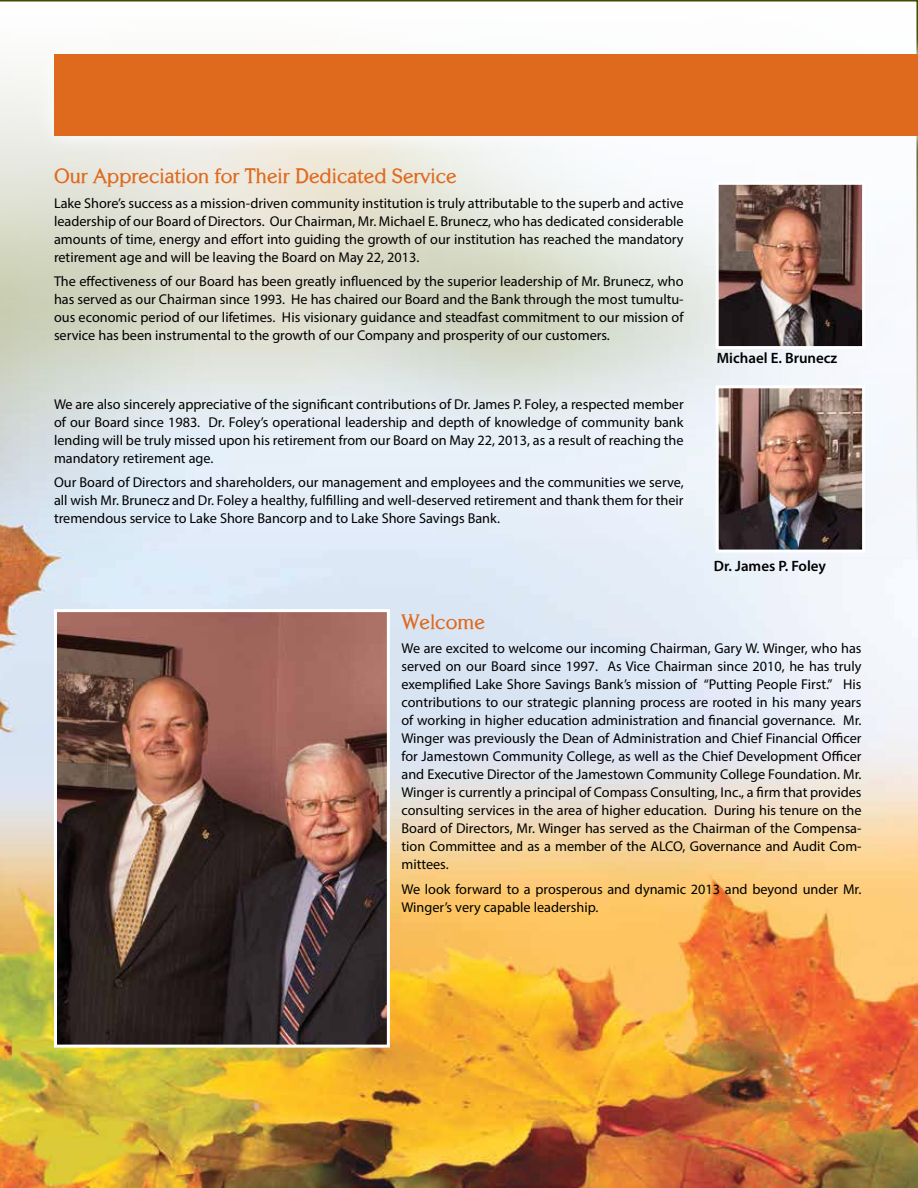
<style>
.page{position:relative;width:918px;height:1188px;background:#fff}
.page>*{position:absolute;margin:0;border:0;box-sizing:border-box;transform-origin:0 0}
.t1{font:700 21px "Centabel";color:#df6a1e}
.t2{font:600 15px "Myriad Pro";color:#000}
.t3{font:14.25px/18px "Myriad Pro";color:#000;text-align:justify}
</style>
<div class="page">
<img style="left:0;top:559px;width:918px;height:629px">
<svg style="left:0;top:0;width:918px;height:559px"></svg>
<svg style="left:35px;top:36px;width:883px;height:119px"></svg>
<div style="left:54px;top:55px;width:864px;height:81px;background:#df6a1e"></div>
<img style="left:58px;top:613px;width:328px;height:431px">
<div style="left:54px;top:609px;width:336px;height:439px;border:3px solid #fff"></div>
<img style="left:720px;top:186px;width:141px;height:159px">
<div style="left:716px;top:182px;width:149px;height:167px;border:3px solid #fff"></div>
<img style="left:720px;top:389px;width:141px;height:160px">
<div style="left:716px;top:385px;width:149px;height:168px;border:3px solid #fff"></div>
<h1 class="t1" style="left:54px;top:163px;width:404px">Our Appreciation for Their Dedicated Service</h1>
<p class="t3" style="left:54px;top:194px;width:631px">Lake Shore’s success as a mission-driven community institution is truly attributable to the superb and active leadership of our Board of Directors. Our Chairman, Mr. Michael E. Brunecz, who has dedicated considerable amounts of time, energy and effort into guiding the growth of our institution has reached the mandatory retirement age and will be leaving the Board on May 22, 2013.</p>
<p class="t3" style="left:54px;top:272px;width:631px">The effectiveness of our Board has been greatly influenced by the superior leadership of Mr. Brunecz, who has served as our Chairman since 1993. He has chaired our Board and the Bank through the most tumultu&shy;ous economic period of our lifetimes. His visionary guidance and steadfast commitment to our mission of service has been instrumental to the growth of our Company and prosperity of our customers.</p>
<p class="t3" style="left:54px;top:395px;width:631px">We are also sincerely appreciative of the significant contributions of Dr. James P. Foley, a respected member of our Board since 1983. Dr. Foley’s operational leadership and depth of knowledge of community bank lending will be truly missed upon his retirement from our Board on May 22, 2013, as a result of reaching the mandatory retirement age.</p>
<p class="t3" style="left:54px;top:473px;width:631px">Our Board of Directors and shareholders, our management and employees and the communities we serve, all wish Mr. Brunecz and Dr. Foley a healthy, fulfilling and well-deserved retirement and thank them for their tremendous service to Lake Shore Bancorp and to Lake Shore Savings Bank.</p>
<p class="t2" style="left:717px;top:348px;width:122px">Michael E. Brunecz</p>
<p class="t2" style="left:714px;top:557px;width:114px">Dr. James P. Foley</p>
<h1 class="t1" style="left:401px;top:609px;width:85px">Welcome</h1>
<p class="t3" style="left:401px;top:639px;width:462px">We are excited to welcome our incoming Chairman, Gary W. Winger, who has served on our Board since 1997. As Vice Chairman since 2010, he has truly exemplified Lake Shore Savings Bank’s mission of “Putting People First.” His contributions to our strategic planning process are rooted in his many years of working in higher education administration and financial governance. Mr.<br>Winger was previously the Dean of Administration and Chief Financial Officer for Jamestown Community College, as well as the Chief Development Officer and Executive Director of the Jamestown Community College Foundation. Mr.<br>Winger is currently a principal of Compass Consulting, Inc., a firm that provides consulting services in the area of higher education. During his tenure on the Board of Directors, Mr. Winger has served as the Chairman of the Compensa&shy;tion Committee and as a member of the ALCO, Governance and Audit Com&shy;mittees.</p>
<p class="t3" style="left:401px;top:880px;width:462px">We look forward to a prosperous and dynamic 2013 and beyond under Mr.<br>Winger’s very capable leadership.</p>
</div>
